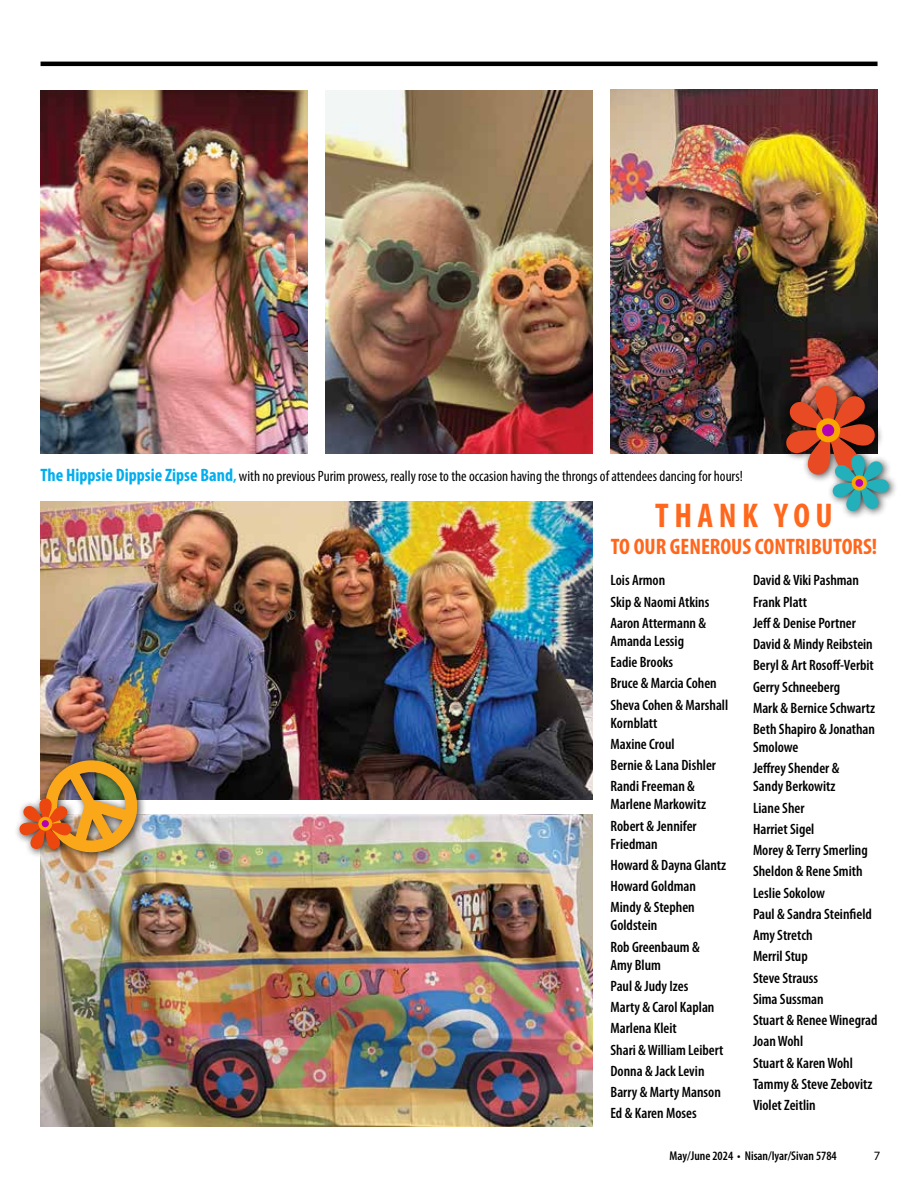
<style>
.page{position:relative;width:918px;height:1188px;background:#fff}
.page>*{position:absolute;margin:0;border:0;box-sizing:border-box;transform-origin:0 0}
.t1{font:700 condensed 34.5px "Myriad Pro";letter-spacing:.16em;color:#ff671d}
.t2{font:700 condensed 22.5px "Myriad Pro";color:#ff671d}
.t3{font:600 condensed 15px/21.3px "Myriad Pro";color:#000}
.t4{font:condensed 15px "Myriad Pro";color:#000}
.t5{font:600 condensed 12.75px "Myriad Pro";color:#000}
.t6{font:12.75px "Myriad Pro";color:#000}
.s1{font-weight:700;font-size:18px;color:#00aeef}
.s2{font-weight:700;color:#00aeef}
</style>
<div class="page">
<hr style="left:41px;top:62px;width:837px;height:4px;background:#000">
<img style="left:40px;top:815px;width:552px;height:311px">
<img style="left:40px;top:501px;width:552px;height:298px">
<img style="left:41px;top:91px;width:267px;height:363px">
<img style="left:326px;top:91px;width:266px;height:363px">
<img style="left:610px;top:90px;width:268px;height:364px">
<div style="left:13px;top:754px;width:134px;height:108px;background:#000;opacity:.75"></div>
<img style="left:19px;top:754px;width:119px;height:100px">
<svg style="left:38px;top:817px;width:14px;height:14px"></svg>
<div style="left:42px;top:820px;width:7px;height:7px;background:#b300b5;border-radius:50%"></div>
<div style="left:780px;top:379px;width:118px;height:141px;background:#000;opacity:.75"></div>
<svg style="left:786px;top:385px;width:103px;height:126px"></svg>
<p class="t4" style="left:41px;top:467px;width:704px"><span class="s1">The Hippsie Dippsie Zipse Band</span><span class="s2">,</span> with no previous Purim prowess, really rose to the occasion having the throngs of attendees dancing for hours!</p>
<h1 class="t1" style="left:655px;top:494px;width:179px">THANK YOU</h1>
<h2 class="t2" style="left:611px;top:532px;width:268px">TO OUR GENEROUS CONTRIBUTORS!</h2>
<p class="t3" style="left:610px;top:570px;width:100px">Lois Armon<br>Skip &amp; Naomi Atkins<br>Aaron Attermann &amp;</p>
<p class="t3" style="left:610px;top:630px;width:119px">Amanda Lessig<br>Eadie Brooks<br>Bruce &amp; Marcia Cohen<br>Sheva Cohen &amp; Marshall</p>
<p class="t3" style="left:610px;top:712px;width:107px">Kornblatt<br>Maxine Croul<br>Bernie &amp; Lana Dishler<br>Randi Freeman &amp;</p>
<p class="t3" style="left:610px;top:794px;width:97px">Marlene Markowitz<br>Robert &amp; Jennifer</p>
<p class="t3" style="left:610px;top:833px;width:117px">Friedman<br>Howard &amp; Dayna Glantz<br>Howard Goldman<br>Mindy &amp; Stephen</p>
<p class="t3" style="left:610px;top:914px;width:91px">Goldstein<br>Rob Greenbaum &amp;</p>
<p class="t3" style="left:610px;top:954px;width:115px">Amy Blum<br>Paul &amp; Judy Izes<br>Marty &amp; Carol Kaplan<br>Marlena Kleit<br>Shari &amp; William Leibert<br>Donna &amp; Jack Levin<br>Barry &amp; Marty Manson<br>Ed &amp; Karen Moses</p>
<p class="t3" style="left:753px;top:570px;width:124px">David &amp; Viki Pashman<br>Frank Platt<br>Jeff &amp; Denise Portner<br>David &amp; Mindy Reibstein<br>Beryl &amp; Art Rosoff-Verbit<br>Gerry Schneeberg<br>Mark &amp; Bernice Schwartz<br>Beth Shapiro &amp; Jonathan</p>
<p class="t3" style="left:753px;top:736px;width:88px">Smolowe<br>Jeffrey Shender &amp;</p>
<p class="t3" style="left:753px;top:776px;width:126px">Sandy Berkowitz<br>Liane Sher<br>Harriet Sigel<br>Morey &amp; Terry Smerling<br>Sheldon &amp; Rene Smith<br>Leslie Sokolow<br>Paul &amp; Sandra Steinfield<br>Amy Stretch<br>Merril Stup<br>Steve Strauss<br>Sima Sussman<br>Stuart &amp; Renee Winegrad<br>Joan Wohl<br>Stuart &amp; Karen Wohl<br>Tammy &amp; Steve Zebovitz<br>Violet Zeitlin</p>
<p class="t5" style="left:670px;top:1148px;width:169px">May/June 2024 • Nisan/Iyar/Sivan 5784</p>
<p class="t6" style="left:874px;top:1148px;width:8px">7</p>
</div>
